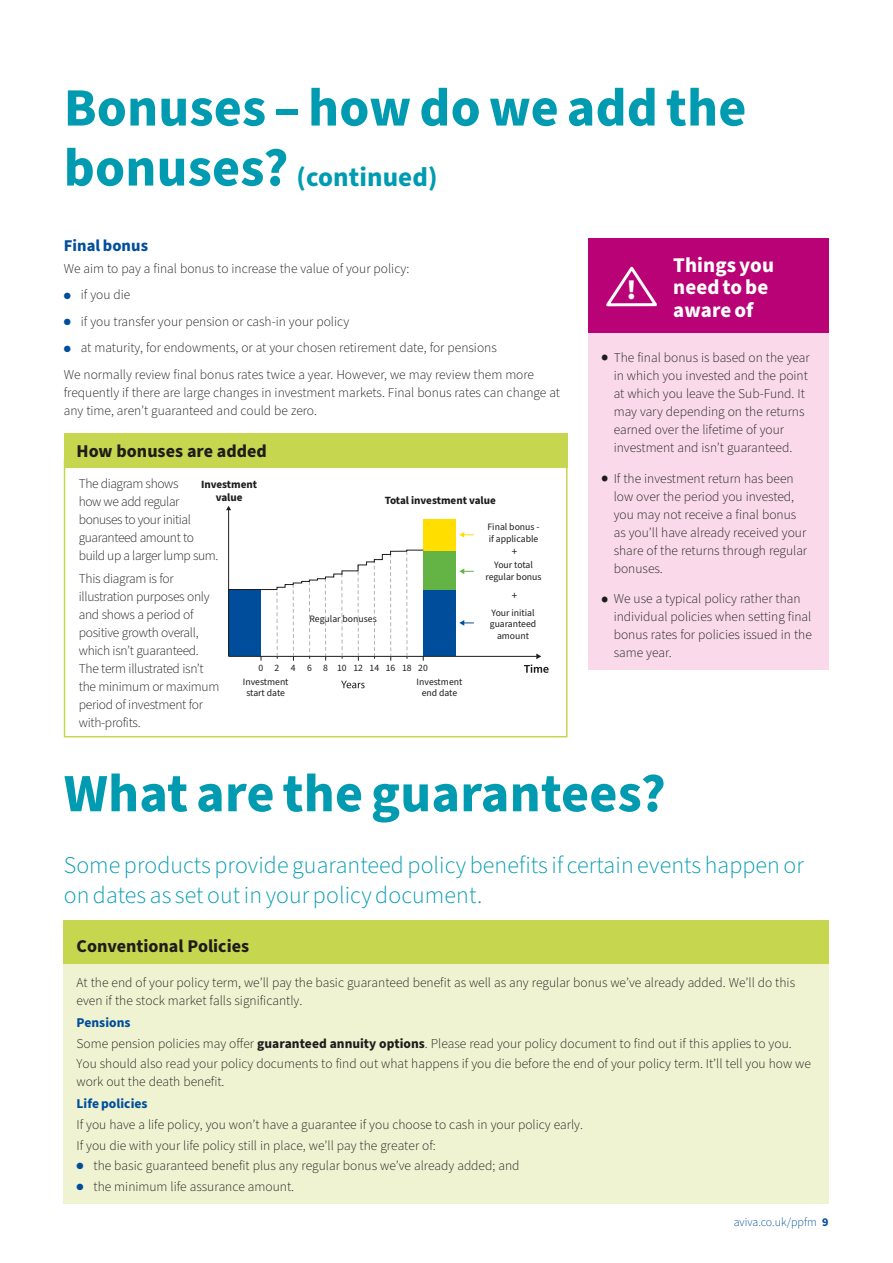
<style>
.page{position:relative;width:893px;height:1263px;background:#fff}
.page>*{position:absolute;margin:0;border:0;box-sizing:border-box;transform-origin:0 0}
.t1{font:700 54px "Source Sans Pro";letter-spacing:.005em;color:#009bb1}
.t2{font:900 27.75px "Source Sans Pro";color:#fff}
.t3{font:700 27px "Source Sans Pro";letter-spacing:.005em;color:#009bb1}
.t4{font:300 24px/30px "Source Sans Pro";letter-spacing:.005em;color:#009bb1}
.t5{font:700 21px/22.5px "Source Sans Pro";letter-spacing:.005em;color:#fff}
.t6{font:700 18px "Source Sans Pro";color:#1d1d1b}
.t7{font:700 16.5px "Source Sans Pro";letter-spacing:.005em;color:#004e9b}
.t8{font:300 13.5px/18px "Source Sans Pro";color:#1d1d1b}
.t9{font:300 13.5px/18px "Source Sans Pro";letter-spacing:-.02em;color:#1d1d1b}
.t10{font:300 13.5px/18px "Source Sans Pro";letter-spacing:-.03em;color:#1d1d1b}
.t11{font:700 13.5px "Source Sans Pro";letter-spacing:.005em;color:#004e9b}
.t12{font:300 12px "Source Sans Pro";color:#004e9b}
.t13{font:700 11.1px/12.5px "Source Sans Pro";letter-spacing:-.005em;color:#1d1d1b;text-align:center}
.t14{font:11.1px "Source Sans Pro";color:#1d1d1b}
.t15{font:9.75px/11.7px "Source Sans Pro";color:#1d1d1b;text-align:center}
.s1{font-size:54px}
.s2{color:#004e9b}
.s3{font-weight:700;font-size:21px}
.s4{font-weight:700;color:#004e9b}
.s5{font-weight:700}
</style>
<div class="page">
<div style="left:64px;top:458px;width:503px;height:279px;border:2px solid #c7d64f"></div>
<div style="left:64px;top:433px;width:503px;height:34px;background:#c7d64f"></div>
<svg style="left:341px;top:681px;width:24px;height:7px"></svg>
<svg style="left:459px;top:532px;width:15px;height:6px"></svg>
<svg style="left:459px;top:568px;width:15px;height:6px"></svg>
<svg style="left:459px;top:620px;width:15px;height:6px"></svg>
<div style="left:423px;top:589px;width:33px;height:67px;background:#004e9b"></div>
<div style="left:423px;top:551px;width:33px;height:38px;background:#64b445"></div>
<div style="left:423px;top:519px;width:33px;height:32px;background:#ffde00"></div>
<hr style="left:229px;top:656px;width:308px;height:1px;background:#1d1d1b">
<hr style="left:228px;top:509px;width:1px;height:147px;background:#1d1d1b">
<svg style="left:226px;top:506px;width:5px;height:4px"></svg>
<svg style="left:524px;top:653px;width:25px;height:20px"></svg>
<svg style="left:228px;top:549px;width:196px;height:111px"></svg>
<div style="left:588px;top:238px;width:241px;height:97px;background:#b90276"></div>
<div style="left:588px;top:333px;width:241px;height:337px;background:#fadaea"></div>
<svg style="left:606px;top:266px;width:51px;height:41px"></svg>
<div style="left:64px;top:920px;width:765px;height:44px;background:#c7d64f"></div>
<div style="left:64px;top:964px;width:765px;height:239px;background:#eff3d2"></div>
<h1 class="t1" style="left:64px;top:71px;width:684px">Bonuses – how do we add the</h1>
<h3 class="t3" style="left:64px;top:158px;width:375px"><span class="s1">bonuses?</span> (continued)</h3>
<p class="t7" style="left:64px;top:234px;width:86px">Final bonus</p>
<p class="t8" style="left:64px;top:260px;width:347px">We aim to pay a final bonus to increase the value of your policy:</p>
<p class="t8" style="left:64px;top:286px;width:68px"><span class="s2">●</span> if you die</p>
<p class="t8" style="left:64px;top:313px;width:287px"><span class="s2">●</span> if you transfer your pension or cash-in your policy</p>
<p class="t8" style="left:64px;top:335px;width:472px;line-height:26.5px"><span class="s2">●</span> at maturity, for endowments, or at your chosen retirement date, for pensions<br>We normally review final bonus rates twice a year. However, we may review them more</p>
<p class="t8" style="left:64px;top:384px;width:498px">frequently if there are large changes in investment markets. Final bonus rates can change at any time, aren’t guaranteed and could be zero.</p>
<p class="t15" style="left:494px;top:370px;width:40px">Original unit price</p>
<p class="t15" style="left:298px;top:370px;width:88px;text-align:left">Unit price increases if regular bonus added</p>
<h3 class="t6" style="left:77px;top:438px;width:192px">How bonuses are added</h3>
<p class="t13" style="left:201px;top:479px;width:57px">Investment value</p>
<p class="t15" style="left:245px;top:446px;width:40px">start date</p>
<p class="t10" style="left:79px;top:475px;width:141px">The diagram shows<br>how we add regular bonuses to your initial guaranteed amount to build up a larger lump sum.</p>
<p class="t9" style="left:79px;top:569px;width:142px">This diagram is for illustration purposes only and shows a period of positive growth overall, which isn’t guaranteed.<br>The term illustrated isn’t the minimum or maximum period of investment for with-profits.</p>
<p class="t13" style="left:385px;top:494px;width:113px">Total investment value</p>
<p class="t15" style="left:487px;top:521px;width:54px;text-align:left">Final bonus - if applicable</p>
<p class="t15" style="left:485px;top:559px;width:58px">Your total regular bonus</p>
<p class="t15" style="left:490px;top:607px;width:48px">Your initial guaranteed amount</p>
<p class="t14" style="left:512px;top:544px;width:7px">+</p>
<p class="t14" style="left:512px;top:588px;width:7px">+</p>
<p class="t15" style="left:310px;top:613px;width:69px">Regular bonuses</p>
<p class="t15" style="left:417px;top:661px;width:47px;line-height:14px;text-align:left;text-indent:-158px">0 2 4 6 8 101214161820<br>Investment</p>
<p class="t15" style="left:422px;top:687px;width:37px">end date</p>
<p class="t15" style="left:243px;top:676px;width:47px">Investment start date</p>
<h3 class="t5" style="left:673px;top:254px;width:102px">Things you need to be aware of</h3>
<p class="t8" style="left:614px;top:349px;width:197px;text-indent:-13px"><span class="s3">•</span> The final bonus is based on the year in which you invested and the point at which you leave the Sub-Fund. It may vary depending on the returns earned over the lifetime of your investment and isn’t guaranteed.</p>
<p class="t8" style="left:614px;top:470px;width:195px;text-indent:-13px"><span class="s3">•</span> If the investment return has been low over the period you invested, you may not receive a final bonus as you’ll have already received your share of the returns through regular bonuses.</p>
<p class="t8" style="left:614px;top:590px;width:200px;text-indent:-13px"><span class="s3">•</span> We use a typical policy rather than individual policies when setting final bonus rates for policies issued in the same year.</p>
<h2 class="t2" style="left:627px;top:271px;width:12px">!</h2>
<h1 class="t1" style="left:64px;top:757px;width:603px">What are the guarantees?</h1>
<h3 class="t4" style="left:64px;top:850px;width:742px">Some products provide guaranteed policy benefits if certain events happen or on dates as set out in your policy document.</h3>
<h3 class="t6" style="left:77px;top:933px;width:174px">Conventional Policies</h3>
<p class="t8" style="left:77px;top:974px;width:720px">At the end of your policy term, we’ll pay the basic guaranteed benefit as well as any regular bonus we’ve already added. We’ll do this even if the stock market falls significantly.</p>
<p class="t8" style="left:77px;top:1013px;width:736px;line-height:20.5px"><span class="s4">Pensions<br></span>Some pension policies may offer <span class="s5">guaranteed annuity options</span>. Please read your policy document to find out if this applies to you.<br>You should also read your policy documents to find out what happens if you die before the end of your policy term. It’ll tell you how we</p>
<p class="t8" style="left:77px;top:1073px;width:150px">work out the death benefit.</p>
<p class="t11" style="left:77px;top:1095px;width:73px">Life policies</p>
<p class="t8" style="left:77px;top:1115px;width:508px;line-height:20.5px">If you have a life policy, you won’t have a guarantee if you choose to cash in your policy early.<br>If you die with your life policy still in place, we’ll pay the greater of:</p>
<p class="t8" style="left:77px;top:1157px;width:444px"><span class="s2">●</span> the basic guaranteed benefit plus any regular bonus we’ve already added; and</p>
<p class="t8" style="left:77px;top:1178px;width:219px"><span class="s2">●</span> the minimum life assurance amount.</p>
<p class="t12" style="left:734px;top:1214px;width:96px">aviva.co.uk/ppfm <span class="s5">9</span></p>
</div>
